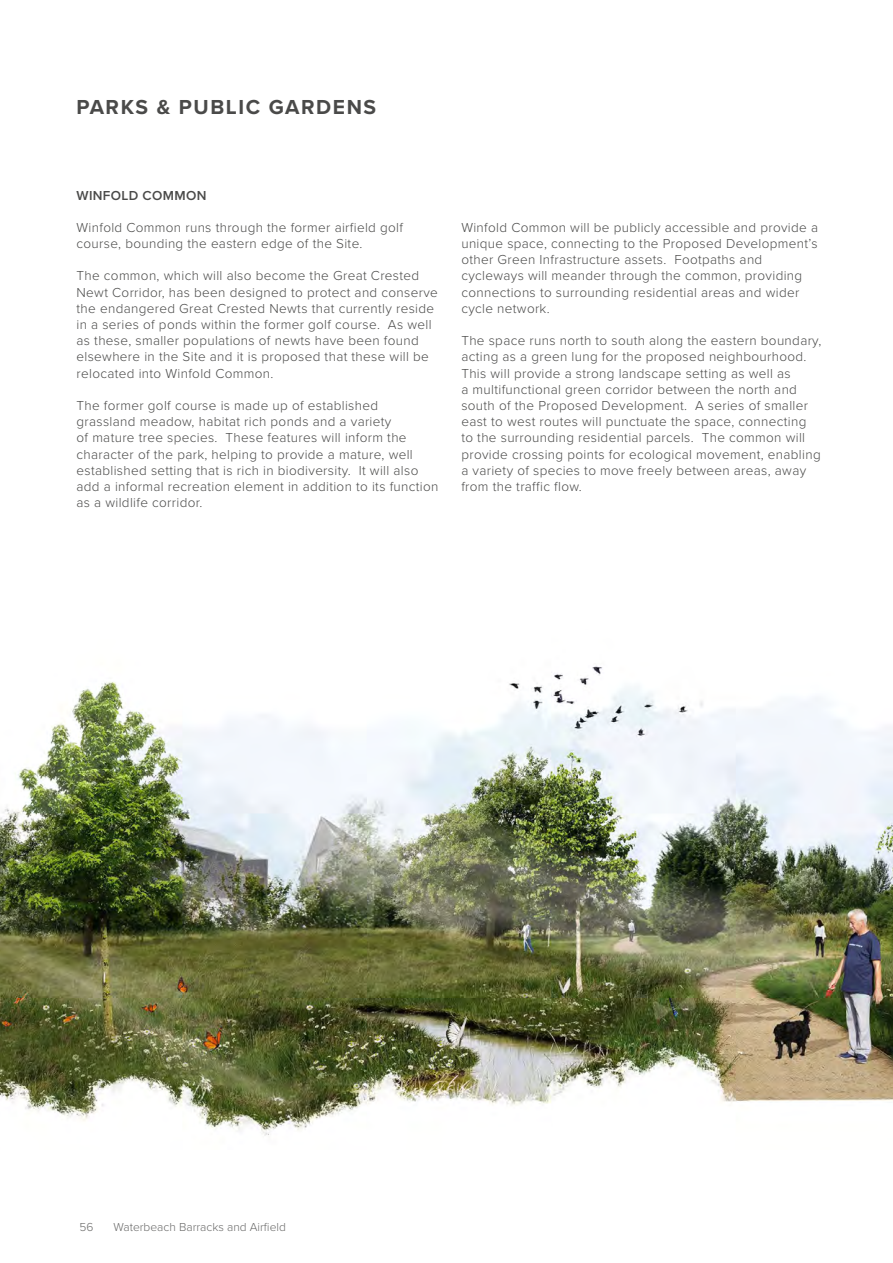
<style>
.page{position:relative;width:893px;height:1263px;background:#fff}
.page>*{position:absolute;margin:0;border:0;box-sizing:border-box;transform-origin:0 0}
.t1{font:700 21px "Proxima Nova";letter-spacing:.075em;color:#4a4a49}
.t2{font:300 13.5px/16.2px "Proxima Nova";letter-spacing:.025em;color:#4a4a49}
.t3{font:600 13.5px "Proxima Nova";letter-spacing:.025em;color:#4a4a49}
.t4{font:300 12px "Proxima Nova";color:#6a6a69}
</style>
<div class="page">
<img style="left:0;top:666px;width:893px;height:470px">
<h1 class="t1" style="left:77px;top:92px;width:301px">PARKS &amp; PUBLIC GARDENS</h1>
<p class="t3" style="left:77px;top:185px;width:131px">WINFOLD COMMON</p>
<p class="t2" style="left:77px;top:218px;width:328px">Winfold Common runs through the former airfield golf course, bounding the eastern edge of the Site.</p>
<p class="t2" style="left:77px;top:267px;width:363px">The common, which will also become the Great Crested Newt Corridor, has been designed to protect and conserve the endangered Great Crested Newts that currently reside in a series of ponds within the former golf course. As well as these, smaller populations of newts have been found elsewhere in the Site and it is proposed that these will be relocated into Winfold Common.</p>
<p class="t2" style="left:77px;top:397px;width:363px">The former golf course is made up of established grassland meadow, habitat rich ponds and a variety<br>of mature tree species. These features will inform the character of the park, helping to provide a mature, well established setting that is rich in biodiversity. It will also add a informal recreation element in addition to its function as a wildlife corridor.</p>
<p class="t2" style="left:461px;top:218px;width:358px">Winfold Common will be publicly accessible and provide a unique space, connecting to the Proposed Development’s other Green Infrastructure assets. Footpaths and cycleways will meander through the common, providing connections to surrounding residential areas and wider cycle network.</p>
<p class="t2" style="left:461px;top:332px;width:361px">The space runs north to south along the eastern boundary, acting as a green lung for the proposed neighbourhood.<br>This will provide a strong landscape setting as well as<br>a multifunctional green corridor between the north and south of the Proposed Development. A series of smaller east to west routes will punctuate the space, connecting to the surrounding residential parcels. The common will provide crossing points for ecological movement, enabling a variety of species to move freely between areas, away from the traffic flow.</p>
<p class="t4" style="left:80px;top:1218px;width:15px">56</p>
<p class="t4" style="left:114px;top:1218px;width:174px">Waterbeach Barracks and Airfield</p>
</div>
